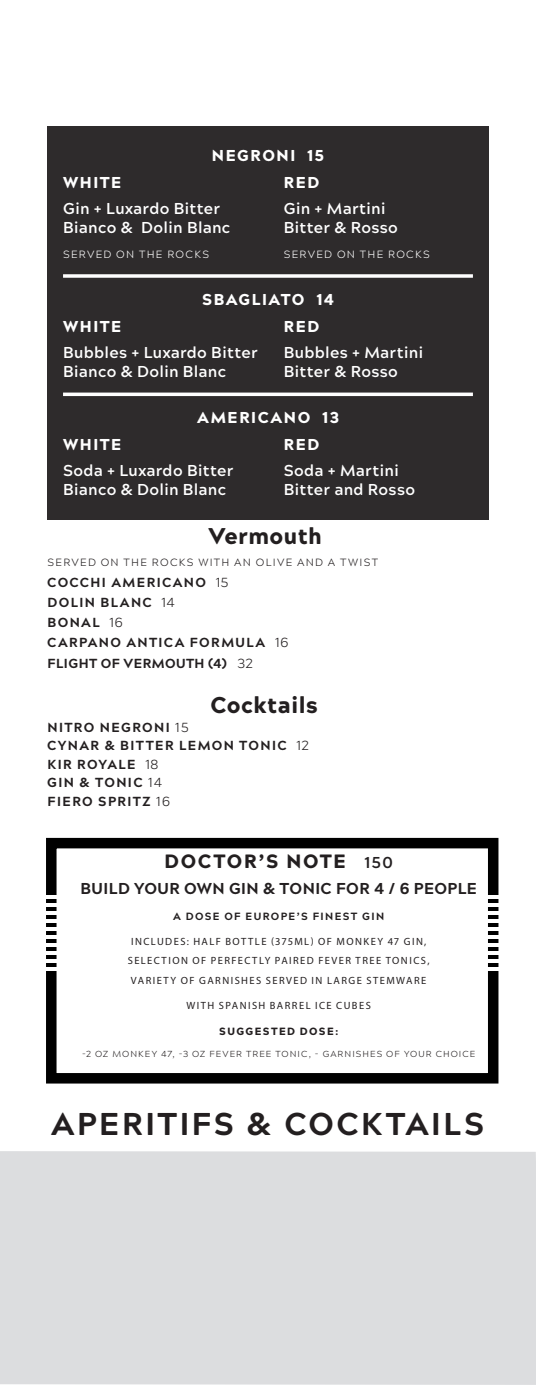
<style>
.page{position:relative;width:536px;height:1386px;background:#fff}
.page>*{position:absolute;margin:0;border:0;box-sizing:border-box;transform-origin:0 0}
.regular{font:800 31.5px "Acherus Grotesque";letter-spacing:.08em;color:#231f20}
.regular-2{font:900 22.75px "Acherus Grotesque";letter-spacing:.015em;color:#231f20}
.regular-3{font:900 19.25px "Acherus Grotesque";letter-spacing:.085em;color:#231f20}
.regular-4{font:700 15.75px/19.2px "Acherus Grotesque";letter-spacing:.02em;color:#fff}
.regular-5{font:900 15.75px "Acherus Grotesque";letter-spacing:.1em;color:#fff}
.regular-6{font:800 15.75px "Acherus Grotesque";letter-spacing:.025em;color:#231f20}
.regular-7{font:800 13.12px "Acherus Grotesque";letter-spacing:.1em;color:#231f20}
.regular-8{font:800 13.12px "Acherus Grotesque";letter-spacing:.03em;color:#231f20}
.regular-9{font:10.5px/19.2px "Myriad Pro";letter-spacing:.14em;color:#231f20;text-align:center}
.regular-10{font:300 10.5px "Acherus Grotesque";letter-spacing:.12em;color:#231f20}
.regular-11{font:300 10.5px "Acherus Grotesque";letter-spacing:.12em;color:#fff}
.regular-12{font:800 10.5px "Acherus Grotesque";letter-spacing:.13em;color:#231f20}
.regular-13{font:900 10.5px "Acherus Grotesque";letter-spacing:.13em;color:#231f20}
.regular-14{font:300 8.75px "Acherus Grotesque";letter-spacing:.12em;color:#231f20}
.s1{font-weight:300}
.s2{font-weight:700;font-size:15.75px}
.s3{font-size:9.62px}
</style>
<div class="page">
<div style="left:0;top:1151px;width:536px;height:234px;background:#dcdddf"></div>
<div style="left:47px;top:126px;width:441px;height:394px;background:#2e2b2c"></div>
<svg style="left:63px;top:274px;width:409px;height:4px;background:#e4e4e4"></svg>
<hr style="left:63px;top:393px;width:409px;height:3px;background:#fff">
<div style="left:46px;top:838px;width:452px;height:246px;background:#fff;border:10px solid #000"></div>
<hr style="left:42px;top:919px;width:473px;height:4px;background:#fff">
<hr style="left:42px;top:927px;width:473px;height:4px;background:#fff">
<hr style="left:42px;top:903px;width:473px;height:4px;background:#fff">
<hr style="left:42px;top:911px;width:473px;height:4px;background:#fff">
<hr style="left:42px;top:895px;width:473px;height:4px;background:#fff">
<hr style="left:42px;top:959px;width:473px;height:4px;background:#fff">
<hr style="left:42px;top:967px;width:473px;height:4px;background:#fff">
<hr style="left:42px;top:943px;width:473px;height:4px;background:#fff">
<hr style="left:42px;top:951px;width:473px;height:4px;background:#fff">
<hr style="left:42px;top:935px;width:473px;height:4px;background:#fff">
<p class="regular-5" style="left:212px;top:142px;width:114px">NEGRONI 15</p>
<p class="regular-5" style="left:63px;top:169px;width:60px">WHITE</p>
<p class="regular-4" style="left:63px;top:198px;width:169px">Gin + Luxardo Bitter<br>Bianco &amp; Dolin Blanc</p>
<p class="regular-11" style="left:63px;top:246px;width:147px">SERVED ON THE ROCKS</p>
<p class="regular-5" style="left:284px;top:169px;width:37px">RED</p>
<p class="regular-4" style="left:284px;top:198px;width:116px">Gin + Martini<br>Bitter &amp; Rosso</p>
<p class="regular-11" style="left:284px;top:246px;width:147px">SERVED ON THE ROCKS</p>
<p class="regular-5" style="left:202px;top:286px;width:133px">SBAGLIATO 14</p>
<p class="regular-5" style="left:63px;top:313px;width:60px">WHITE</p>
<p class="regular-4" style="left:63px;top:342px;width:196px">Bubbles + Luxardo Bitter<br>Bianco &amp; Dolin Blanc</p>
<p class="regular-5" style="left:284px;top:313px;width:37px">RED</p>
<p class="regular-4" style="left:284px;top:342px;width:141px">Bubbles + Martini<br>Bitter &amp; Rosso</p>
<p class="regular-5" style="left:197px;top:404px;width:143px">AMERICANO 13</p>
<p class="regular-5" style="left:63px;top:431px;width:60px">WHITE</p>
<p class="regular-4" style="left:63px;top:460px;width:172px">Soda + Luxardo Bitter<br>Bianco &amp; Dolin Blanc</p>
<p class="regular-5" style="left:284px;top:431px;width:37px">RED</p>
<p class="regular-4" style="left:284px;top:460px;width:133px">Soda + Martini<br>Bitter and Rosso</p>
<p class="regular-2" style="left:208px;top:517px;width:115px">Vermouth</p>
<p class="regular-10" style="left:47px;top:554px;width:332px">SERVED ON THE ROCKS WITH AN OLIVE AND A TWIST</p>
<p class="regular-7" style="left:47px;top:571px;width:183px">COCCHI AMERICANO <span class="s1">15</span></p>
<p class="regular-7" style="left:48px;top:591px;width:129px">DOLIN BLANC <span class="s1">14</span></p>
<p class="regular-7" style="left:48px;top:611px;width:77px">BONAL <span class="s1">16</span></p>
<p class="regular-7" style="left:47px;top:632px;width:242px">CARPANO ANTICA FORMULA <span class="s1">16</span></p>
<p class="regular-8" style="left:48px;top:652px;width:206px">FLIGHT OF VERMOUTH (4) <span class="s1">32</span></p>
<p class="regular-2" style="left:210px;top:686px;width:109px">Cocktails</p>
<p class="regular-7" style="left:48px;top:716px;width:143px">NITRO NEGRONI <span class="s1">15</span></p>
<p class="regular-7" style="left:47px;top:734px;width:263px">CYNAR &amp; BITTER LEMON TONIC <span class="s1">12</span></p>
<p class="regular-7" style="left:48px;top:753px;width:112px">KIR ROYALE <span class="s1">18</span></p>
<p class="regular-7" style="left:47px;top:772px;width:116px">GIN &amp; TONIC <span class="s1">14</span></p>
<p class="regular-7" style="left:48px;top:790px;width:124px">FIERO SPRITZ <span class="s1">16</span></p>
<p class="regular-3" style="left:164px;top:845px;width:230px">DOCTOR’S NOTE <span class="s2">150</span></p>
<p class="regular-6" style="left:80px;top:875px;width:398px">BUILD YOUR OWN GIN &amp; TONIC FOR 4 / 6 PEOPLE</p>
<p class="regular-12" style="left:173px;top:907px;width:212px">A DOSE OF EUROPE’S FINEST GIN</p>
<p class="regular-9" style="left:128px;top:932px;width:303px">INCLUDES: HALF BOTTLE (375ML) OF MONKEY 47 GIN,<br>SELECTION OF PERFECTLY PAIRED FEVER TREE TONICS,<br>VARIETY OF GARNISHES SERVED IN LARGE STEMWARE</p>
<p class="regular-9" style="left:186px;top:996px;width:186px">WITH SPANISH BARREL ICE CUBES</p>
<p class="regular-13" style="left:219px;top:1022px;width:120px">SUGGESTED DOSE<span class="s3">:</span></p>
<p class="regular-14" style="left:82px;top:1046px;width:394px">-2 OZ MONKEY 47, -3 OZ FEVER TREE TONIC, - GARNISHES OF YOUR CHOICE</p>
<p class="regular" style="left:51px;top:1097px;width:434px">APERITIFS &amp; COCKTAILS</p>
</div>
